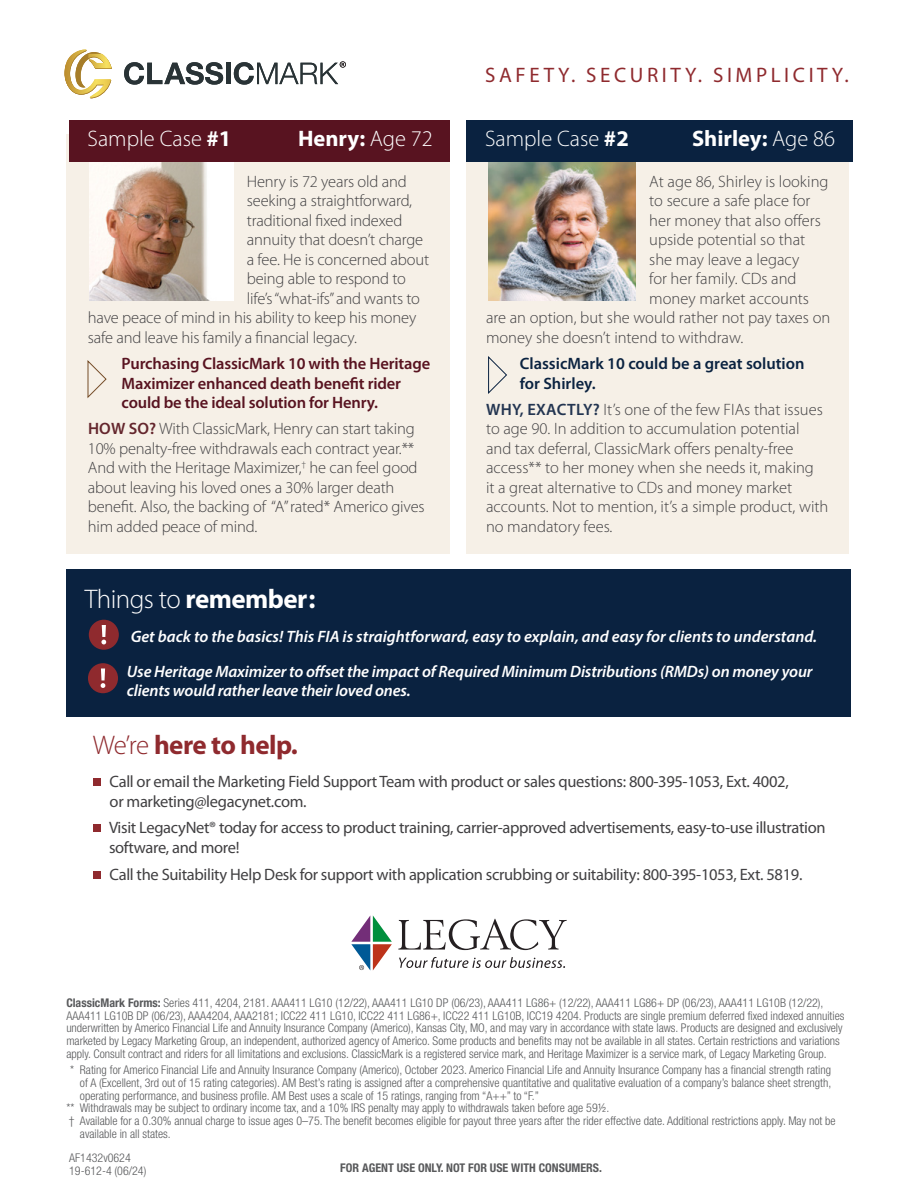
<style>
.page{position:relative;width:918px;height:1188px;background:#fff}
.page>*{position:absolute;margin:0;border:0;box-sizing:border-box;transform-origin:0 0}
.t1{font:700 27px "Myriad Pro";letter-spacing:-.02em;color:#fff}
.t2{font:700 27px "Myriad Pro";letter-spacing:-.02em;color:#8f2a2e}
.t3{font:300 22.5px "Myriad Pro";color:#fff}
.t4{font:700 22.5px "Myriad Pro";color:#fff}
.t5{font:21px "Myriad Pro";letter-spacing:.17em;color:#8f2a2e}
.t6{font:300 16.5px/19.5px "Myriad Pro";letter-spacing:-.005em;color:#414042}
.t7{font:16.5px/19.5px "Myriad Pro";letter-spacing:-.02em;color:#414042}
.t8{font:italic 600 16.5px/34.5px "Myriad Pro";letter-spacing:-.01em;color:#fff}
.t9{font:600 16.5px/19.5px "Myriad Pro";letter-spacing:-.01em;color:#581320}
.t10{font:600 16.5px/19.5px "Myriad Pro";color:#0a2240}
.t11{font:300 condensed 12px/12.8px "Helvetica Neue";color:#58595b}
.t12{font:700 condensed 12px "Helvetica Neue";color:#58595b}
.s1{font-weight:700}
.s2{font-weight:300}
.s3{font-weight:600;color:#64262d}
.s4{font-weight:600;color:#233551}
</style>
<div class="page">
<div style="left:66px;top:570px;width:785px;height:147px;background:#0a2240"></div>
<div style="left:66px;top:134px;width:384px;height:420px;background:#f6f0e7"></div>
<div style="left:467px;top:134px;width:382px;height:420px;background:#f6f0e7"></div>
<img style="left:488px;top:162px;width:148px;height:138px">
<img style="left:90px;top:162px;width:143px;height:138px">
<svg style="left:87px;top:360px;width:20px;height:38px"></svg>
<svg style="left:488px;top:356px;width:19px;height:38px"></svg>
<div style="left:69px;top:120px;width:381px;height:42px;background:#581320"></div>
<div style="left:467px;top:120px;width:386px;height:42px;background:#0a2240"></div>
<svg style="left:64px;top:50px;width:48px;height:49px"></svg>
<svg style="left:124px;top:62px;width:99px;height:23px"></svg>
<div style="left:226px;top:63px;width:5px;height:21px;background:#293336"></div>
<svg style="left:234px;top:61px;width:112px;height:24px"></svg>
<div style="left:89px;top:620px;width:30px;height:30px;background:#8f2a2e;border-radius:50%"></div>
<svg style="left:101px;top:625px;width:5px;height:19px"></svg>
<div style="left:88px;top:663px;width:30px;height:30px;background:#8f2a2e;border-radius:50%"></div>
<svg style="left:101px;top:668px;width:4px;height:20px"></svg>
<div style="left:93px;top:778px;width:7px;height:8px;background:#8f2a2e"></div>
<div style="left:93px;top:824px;width:7px;height:8px;background:#8f2a2e"></div>
<div style="left:93px;top:871px;width:7px;height:8px;background:#8f2a2e"></div>
<svg style="left:398px;top:919px;width:169px;height:31px"></svg>
<svg style="left:399px;top:957px;width:166px;height:11px"></svg>
<svg style="left:351px;top:915px;width:41px;height:55px"></svg>
<h3 class="t5" style="left:485px;top:62px;width:365px">SAFETY. SECURITY. SIMPLICITY.</h3>
<h2 class="t3" style="left:88px;top:127px;width:145px">Sample Case <span class="s1">#1</span></h2>
<h2 class="t4" style="left:298px;top:124px;width:136px">Henry: <span class="s2">Age 72</span></h2>
<h2 class="t3" style="left:485px;top:127px;width:145px">Sample Case <span class="s1">#2</span></h2>
<h2 class="t4" style="left:692px;top:124px;width:145px">Shirley: <span class="s2">Age 86</span></h2>
<h3 class="t6" style="left:247px;top:172px;width:161px">Henry is 72 years old and</h3>
<h3 class="t6" style="left:247px;top:191px;width:167px">seeking a straightforward,</h3>
<h3 class="t6" style="left:247px;top:211px;width:157px">traditional fixed indexed</h3>
<h3 class="t6" style="left:247px;top:230px;width:178px">annuity that doesn’t charge</h3>
<h3 class="t6" style="left:247px;top:250px;width:184px">a fee. He is concerned about</h3>
<h3 class="t6" style="left:247px;top:269px;width:161px">being able to respond to</h3>
<h3 class="t6" style="left:247px;top:289px;width:175px">life’s “what-ifs” and wants to</h3>
<h3 class="t6" style="left:88px;top:308px;width:330px">have peace of mind in his ability to keep his money</h3>
<h3 class="t6" style="left:88px;top:328px;width:271px">safe and leave his family a financial legacy.</h3>
<h3 class="t9" style="left:122px;top:353px;width:310px">Purchasing ClassicMark 10 with the Heritage<br>Maximizer enhanced death benefit rider could be the ideal solution for Henry.</h3>
<p class="t6" style="left:88px;top:419px;width:338px"><span class="s3">HOW SO?</span> With ClassicMark, Henry can start taking 10% penalty-free withdrawals each contract year.** And with the Heritage Maximizer,<sup>†</sup> he can feel good about leaving his loved ones a 30% larger death benefit. Also, the backing of “A” rated* Americo gives him added peace of mind.</p>
<h3 class="t6" style="left:649px;top:172px;width:181px">At age 86, Shirley is looking</h3>
<h3 class="t6" style="left:649px;top:191px;width:163px">to secure a safe place for</h3>
<h3 class="t6" style="left:649px;top:211px;width:173px">her money that also offers</h3>
<h3 class="t6" style="left:649px;top:230px;width:158px">upside potential so that</h3>
<h3 class="t6" style="left:649px;top:250px;width:152px">she may leave a legacy</h3>
<h3 class="t6" style="left:649px;top:269px;width:149px">for her family. CDs and</h3>
<h3 class="t6" style="left:649px;top:289px;width:161px">money market accounts</h3>
<h3 class="t6" style="left:486px;top:308px;width:346px">are an option, but she would rather not pay taxes on</h3>
<h3 class="t6" style="left:486px;top:328px;width:259px">money she doesn’t intend to withdraw.</h3>
<h3 class="t10" style="left:520px;top:353px;width:286px">ClassicMark 10 could be a great solution for Shirley.</h3>
<p class="t6" style="left:486px;top:400px;width:344px"><span class="s4">WHY, EXACTLY?</span> It’s one of the few FIAs that issues to age 90. In addition to accumulation potential and tax deferral, ClassicMark offers penalty-free access** to her money when she needs it, making<br>it a great alternative to CDs and money market accounts. Not to mention, it’s a simple product, with no mandatory fees.</p>
<h1 class="t1" style="left:85px;top:581px;width:232px"><span class="s2">Things to</span> remember:</h1>
<h3 class="t8" style="left:127px;top:619px;width:692px">Get back to the basics! This FIA is straightforward, easy to explain, and easy for clients to understand.<br>Use Heritage Maximizer to offset the impact of Required Minimum Distributions (RMDs) on money your</h3>
<h3 class="t8" style="left:127px;top:673px;width:285px">clients would rather leave their loved ones.</h3>
<h1 class="t2" style="left:93px;top:728px;width:207px"><span class="s2">We’re</span> here to help.</h1>
<h3 class="t7" style="left:110px;top:772px;width:681px">Call or email the Marketing Field Support Team with product or sales questions: 800-395-1053, Ext. 4002, or marketing@legacynet.com.</h3>
<h3 class="t7" style="left:109px;top:818px;width:718px">Visit LegacyNet® today for access to product training, carrier-approved advertisements, easy-to-use illustration software, and more!</h3>
<h3 class="t7" style="left:110px;top:865px;width:694px">Call the Suitability Help Desk for support with application scrubbing or suitability: 800-395-1053, Ext. 5819.</h3>
<p class="t11" style="left:66px;top:996px;width:780px"><span class="s1">ClassicMark Forms:</span> Series 411, 4204, 2181. AAA411 LG10 (12/22), AAA411 LG10 DP (06/23), AAA411 LG86+ (12/22), AAA411 LG86+ DP (06/23), AAA411 LG10B (12/22), AAA411 LG10B DP (06/23), AAA4204, AAA2181; ICC22 411 LG10, ICC22 411 LG86+, ICC22 411 LG10B, ICC19 4204. Products are single premium deferred fixed indexed annuities underwritten by Americo Financial Life and Annuity Insurance Company (Americo), Kansas City, MO, and may vary in accordance with state laws. Products are designed and exclusively marketed by Legacy Marketing Group, an independent, authorized agency of Americo. Some products and benefits may not be available in all states. Certain restrictions and variations apply. Consult contract and riders for all limitations and exclusions. ClassicMark is a registered service mark, and Heritage Maximizer is a service mark, of Legacy Marketing Group.</p>
<p class="t11" style="left:70px;top:1063px;width:762px">* Rating for Americo Financial Life and Annuity Insurance Company (Americo), October 2023. Americo Financial Life and Annuity Insurance Company has a financial strength rating</p>
<p class="t11" style="left:80px;top:1076px;width:753px">of A (Excellent, 3rd out of 15 rating categories). AM Best’s rating is assigned after a comprehensive quantitative and qualitative evaluation of a company’s balance sheet strength,</p>
<p class="t11" style="left:80px;top:1089px;width:461px">operating performance, and business profile. AM Best uses a scale of 15 ratings, ranging from “A++” to “F.”</p>
<p class="t11" style="left:66px;top:1102px;width:544px">** Withdrawals may be subject to ordinary income tax, and a 10% IRS penalty may apply to withdrawals taken before age 59½.</p>
<p class="t11" style="left:69px;top:1114px;width:768px">† Available for a 0.30% annual charge to issue ages 0–75. The benefit becomes eligible for payout three years after the rider effective date. Additional restrictions apply. May not be</p>
<p class="t11" style="left:80px;top:1127px;width:92px">available in all states.</p>
<p class="t11" style="left:69px;top:1151px;width:79px;line-height:13.5px">AF1432v0624<br>19-612-4 (06/24)</p>
<p class="t12" style="left:340px;top:1161px;width:263px">FOR AGENT USE ONLY. NOT FOR USE WITH CONSUMERS.</p>
</div>
